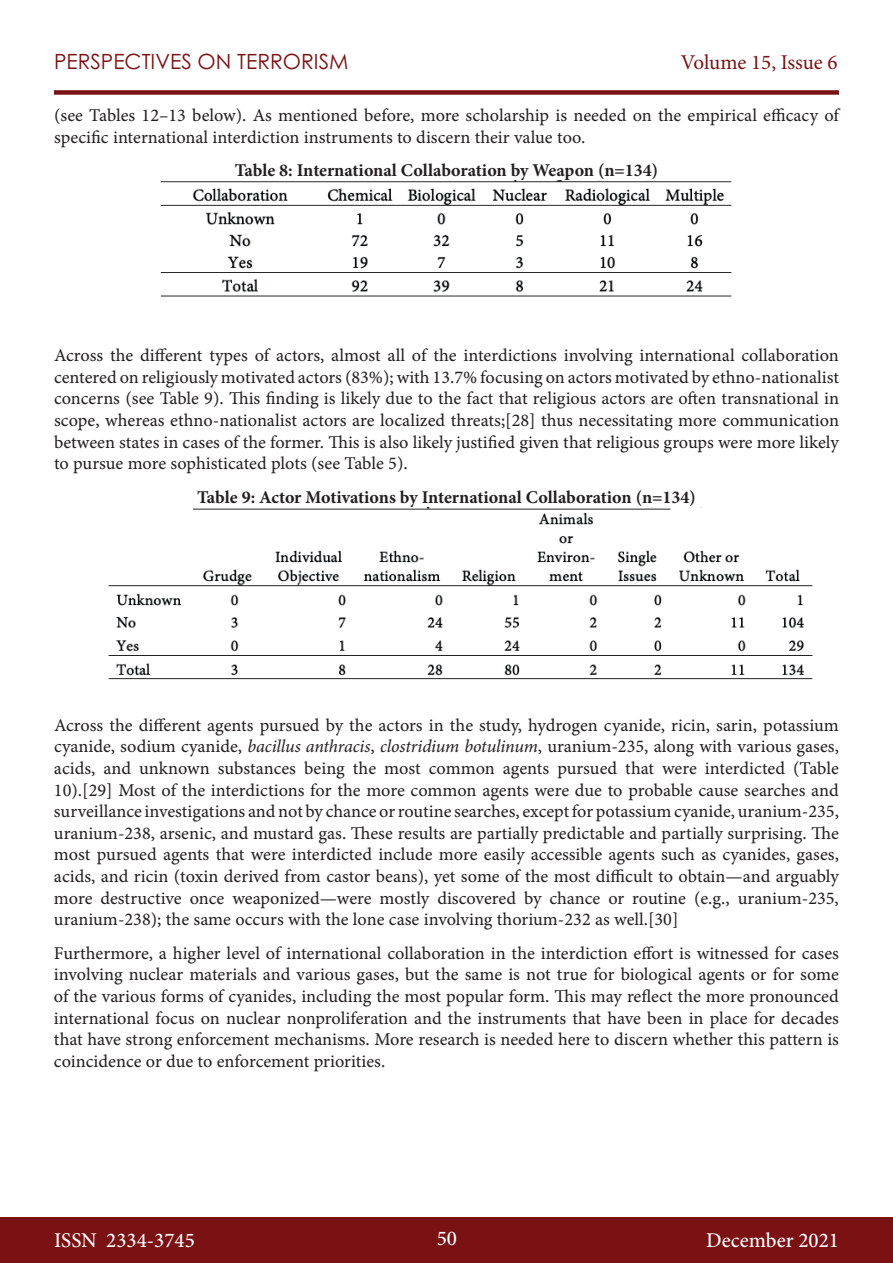
<style>
.page{position:relative;width:893px;height:1263px;background:#fff}
.page>*{position:absolute;margin:0;border:0;box-sizing:border-box;transform-origin:0 0}
.t1{font:500 21px "Minion Pro";color:#fff}
.t2{font:21px "Century Gothic Pro";color:#7a1113}
.t3{font:21px "Minion Pro";letter-spacing:-.005em;color:#7a1113}
.t4{font:18px/21.6px "Minion Pro Capt";color:#231f20;text-align:justify}
.t5{font:700 18px "Minion Pro";letter-spacing:-.005em;color:#231f20}
.s1{font-family:"Minion Pro";font-style:italic}
</style>
<div class="page">
<div style="left:0;top:1217px;width:893px;height:46px;background:#7a1113"></div>
<div style="left:54px;top:90px;width:785px;height:5px;background:#7a1113"></div>
<img style="left:160px;top:181px;width:572px;height:116px">
<img style="left:108px;top:508px;width:705px;height:172px">
<p class="t2" style="left:54px;top:49px;width:296px">PERSPECTIVES ON TERRORISM</p>
<p class="t3" style="left:681px;top:48px;width:158px">Volume 15, Issue 6</p>
<p class="t4" style="left:54px;top:105px;width:786px">(see Tables 12–13 below). As mentioned before, more scholarship is needed on the empirical efficacy of specific international interdiction instruments to discern their value too.</p>
<p class="t5" style="left:235px;top:158px;width:425px">Table 8: International Collaboration by Weapon (n=134)</p>
<p class="t4" style="left:54px;top:345px;width:787px">Across the different types of actors, almost all of the interdictions involving international collaboration centered on religiously motivated actors (83%); with 13.7% focusing on actors motivated by ethno-nationalist concerns (see Table 9). This finding is likely due to the fact that religious actors are often transnational in scope, whereas ethno-nationalist actors are localized threats;[28] thus necessitating more communication between states in cases of the former. This is also likely justified given that religious groups were more likely to pursue more sophisticated plots (see Table 5).</p>
<p class="t5" style="left:197px;top:484px;width:500px">Table 9: Actor Motivations by International Collaboration (n=134)</p>
<p class="t4" style="left:54px;top:714px;width:786px">Across the different agents pursued by the actors in the study, hydrogen cyanide, ricin, sarin, potassium cyanide, sodium cyanide, <span class="s1">bacillus anthracis</span>, <span class="s1">clostridium botulinum</span>, uranium-235, along with various gases, acids, and unknown substances being the most common agents pursued that were interdicted (Table 10).[29] Most of the interdictions for the more common agents were due to probable cause searches and surveillance investigations and not by chance or routine searches, except for potassium cyanide, uranium-235, uranium-238, arsenic, and mustard gas. These results are partially predictable and partially surprising. The most pursued agents that were interdicted include more easily accessible agents such as cyanides, gases, acids, and ricin (toxin derived from castor beans), yet some of the most difficult to obtain—and arguably more destructive once weaponized—were mostly discovered by chance or routine (e.g., uranium-235, uranium-238); the same occurs with the lone case involving thorium-232 as well.[30]</p>
<p class="t4" style="left:54px;top:942px;width:787px">Furthermore, a higher level of international collaboration in the interdiction effort is witnessed for cases involving nuclear materials and various gases, but the same is not true for biological agents or for some of the various forms of cyanides, including the most popular form. This may reflect the more pronounced international focus on nuclear nonproliferation and the instruments that have been in place for decades that have strong enforcement mechanisms. More research is needed here to discern whether this pattern is coincidence or due to enforcement priorities.</p>
<p class="t1" style="left:54px;top:1226px;width:142px">ISSN 2334-3745</p>
<p class="t1" style="left:437px;top:1224px;width:22px">50</p>
<p class="t1" style="left:706px;top:1226px;width:134px">December 2021</p>
</div>
